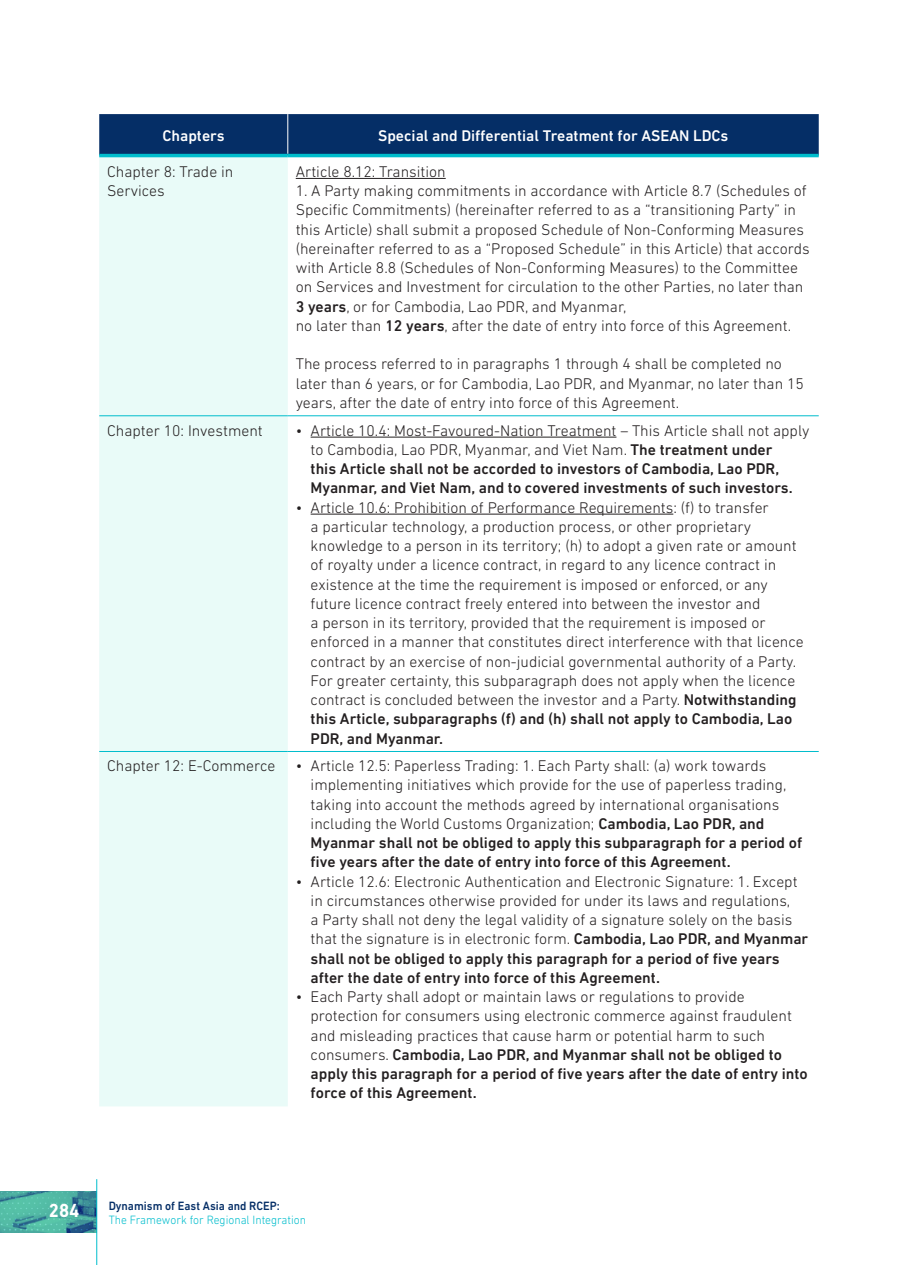
<style>
.page{position:relative;width:918px;height:1265px;background:#fff}
.page>*{position:absolute;margin:0;border:0;box-sizing:border-box;transform-origin:0 0}
.t1{font:700 19.25px "DIN Next LT Pro";color:#fff;scale:.95 1}
.t2{font:300 15.75px/19.2px "DIN Next LT Pro";color:#231f20}
.t3{font:500 15.75px/19.2px "DIN Next LT Pro";color:#231f20}
.t4{font:500 15.75px "DIN Next LT Pro";color:#fff}
.t5{font:300 12.25px "DIN Next LT Pro";color:#00bdcc;scale:.95 1}
.t6{font:500 12.25px "DIN Next LT Pro";color:#052e66;scale:.95 1}
.s1{font-weight:500}
.s2{font-weight:300}
</style>
<div class="page">
<div style="left:99px;top:114px;width:720px;height:40px;background:#052e66"></div>
<div style="left:99px;top:157px;width:189px;height:949px;background:#e9fbf8"></div>
<hr style="left:287px;top:114px;width:1px;height:40px;background:#fff">
<hr style="left:99px;top:154px;width:189px;height:3px;background:#00bdcc">
<hr style="left:288px;top:154px;width:531px;height:3px;background:#00bdcc">
<hr style="left:99px;top:415px;width:189px;height:1px;background:#00bdcc">
<hr style="left:288px;top:415px;width:531px;height:1px;background:#00bdcc">
<hr style="left:99px;top:751px;width:189px;height:1px;background:#00bdcc">
<hr style="left:288px;top:751px;width:531px;height:1px;background:#00bdcc">
<hr style="left:296px;top:178px;width:150px;height:1px;background:#231f20">
<hr style="left:311px;top:437px;width:305px;height:1px;background:#231f20">
<hr style="left:311px;top:514px;width:362px;height:1px;background:#231f20">
<img style="left:0;top:1191px;width:96px;height:42px">
<hr style="left:96px;top:1179px;width:1px;height:86px;background:#00bdcc">
<p class="t4" style="left:162px;top:126px;width:64px">Chapters</p>
<p class="t4" style="left:378px;top:126px;width:352px">Special and Differential Treatment for ASEAN LDCs</p>
<p class="t2" style="left:107px;top:162px;width:128px">Chapter 8: Trade in<br>Services</p>
<p class="t2" style="left:296px;top:162px;width:151px">Article 8.12: Transition</p>
<p class="t2" style="left:296px;top:181px;width:515px">1. A Party making commitments in accordance with Article 8.7 (Schedules of Specific Commitments) (hereinafter referred to as a “transitioning Party” in this Article) shall submit a proposed Schedule of Non-Conforming Measures (hereinafter referred to as a “Proposed Schedule” in this Article) that accords with Article 8.8 (Schedules of Non-Conforming Measures) to the Committee on Services and Investment for circulation to the other Parties, no later than <span class="s1">3 years</span>, or for Cambodia, Lao PDR, and Myanmar,</p>
<p class="t2" style="left:296px;top:316px;width:497px">no later than <span class="s1">12 years</span>, after the date of entry into force of this Agreement.</p>
<p class="t2" style="left:296px;top:354px;width:509px">The process referred to in paragraphs 1 through 4 shall be completed no later than 6 years, or for Cambodia, Lao PDR, and Myanmar, no later than 15 years, after the date of entry into force of this Agreement.</p>
<p class="t2" style="left:107px;top:420px;width:157px">Chapter 10: Investment</p>
<p class="t3" style="left:311px;top:420px;width:500px;text-indent:-15px"><span class="s2">• Article 10.4: Most-Favoured-Nation Treatment – This Article shall not apply to Cambodia, Lao PDR, Myanmar, and Viet Nam.</span> The treatment under<br>this Article shall not be accorded to investors of Cambodia, Lao PDR, Myanmar, and Viet Nam, and to covered investments of such investors.</p>
<p class="t2" style="left:311px;top:497px;width:494px;text-indent:-15px">• Article 10.6: Prohibition of Performance Requirements: (f) to transfer<br>a particular technology, a production process, or other proprietary knowledge to a person in its territory; (h) to adopt a given rate or amount of royalty under a licence contract, in regard to any licence contract in existence at the time the requirement is imposed or enforced, or any future licence contract freely entered into between the investor and<br>a person in its territory, provided that the requirement is imposed or enforced in a manner that constitutes direct interference with that licence contract by an exercise of non-judicial governmental authority of a Party.<br>For greater certainty, this subparagraph does not apply when the licence contract is concluded between the investor and a Party. <span class="s1">Notwithstanding this Article, subparagraphs (f) and (h) shall not apply to Cambodia, Lao PDR, and Myanmar.</span></p>
<p class="t2" style="left:107px;top:756px;width:170px">Chapter 12: E-Commerce</p>
<p class="t2" style="left:311px;top:756px;width:493px;text-indent:-15px">• Article 12.5: Paperless Trading: 1. Each Party shall: (a) work towards implementing initiatives which provide for the use of paperless trading, taking into account the methods agreed by international organisations including the World Customs Organization; <span class="s1">Cambodia, Lao PDR, and Myanmar shall not be obliged to apply this subparagraph for a period of five years after the date of entry into force of this Agreement.</span></p>
<p class="t2" style="left:311px;top:872px;width:499px;text-indent:-15px">• Article 12.6: Electronic Authentication and Electronic Signature: 1. Except in circumstances otherwise provided for under its laws and regulations,<br>a Party shall not deny the legal validity of a signature solely on the basis that the signature is in electronic form. <span class="s1">Cambodia, Lao PDR, and Myanmar shall not be obliged to apply this paragraph for a period of five years after the date of entry into force of this Agreement.</span></p>
<p class="t2" style="left:311px;top:987px;width:499px;text-indent:-15px">• Each Party shall adopt or maintain laws or regulations to provide protection for consumers using electronic commerce against fraudulent and misleading practices that cause harm or potential harm to such consumers. <span class="s1">Cambodia, Lao PDR, and Myanmar shall not be obliged to apply this paragraph for a period of five years after the date of entry into force of this Agreement.</span></p>
<p class="t1" style="left:49px;top:1199px;width:34px">284</p>
<p class="t6" style="left:109px;top:1199px;width:182px">Dynamism of East Asia and RCEP:</p>
<p class="t5" style="left:109px;top:1213px;width:209px">The Framework for Regional Integration</p>
</div>
